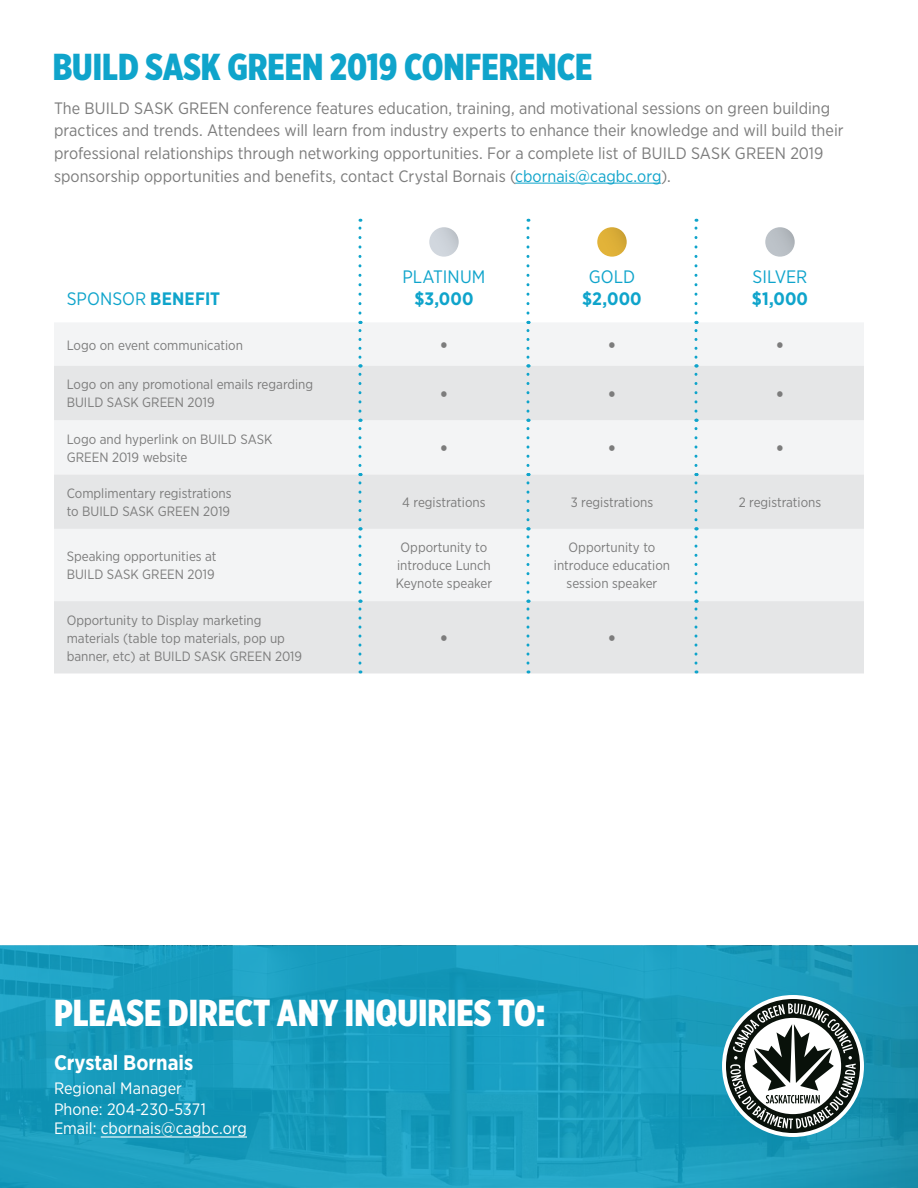
<style>
.page{position:relative;width:918px;height:1188px;background:#fff}
.page>*{position:absolute;margin:0;border:0;box-sizing:border-box;transform-origin:0 0}
.t1{font:900 37.5px "Gotham X Narrow";color:#0fa4cb}
.t2{font:900 37.5px "Gotham X Narrow";color:#fff}
.t3{font:22.5px "Gotham Narrow";color:#7c7c7c}
.t4{font:700 21px "Gotham Narrow";color:#fff}
.t5{font:18px "Gotham Narrow";color:#0fa4cb}
.t6{font:700 18px "Gotham Narrow";letter-spacing:.005em;color:#0fa4cb}
.t7{font:16.5px/22.5px "Gotham Narrow";color:#7c7c7c}
.t8{font:16.5px/21px "Gotham Narrow";color:#fff}
.t9{font:13.5px/18px "Gotham Narrow";color:#7c7c7c}
.s1{color:#0fa4cb}
.s2{font-weight:700}
</style>
<div class="page">
<div style="left:0;top:946px;width:918px;height:242px;background:linear-gradient(to bottom,#179cbe,#199dbd);border:1px solid #0fa4cb"></div>
<svg style="left:545px;top:946px;width:373px;height:242px;background:#1a9abb"></svg>
<hr style="left:101px;top:1136px;width:146px;height:2px;background:#fff">
<div style="left:722px;top:995px;width:142px;height:142px;background:#fff;border-radius:50%"></div>
<svg style="left:726px;top:999px;width:134px;height:134px"></svg>
<hr style="left:515px;top:183px;width:146px;height:1px;background:#0fa4cb">
<div style="left:54px;top:322px;width:810px;height:44px;background:#f3f4f5"></div>
<svg style="left:54px;top:366px;width:810px;height:307px;fill:#e5e6e7"></svg>
<svg style="left:358px;top:219px;width:3px;height:94px"></svg>
<svg style="left:526px;top:219px;width:3px;height:94px"></svg>
<svg style="left:694px;top:219px;width:3px;height:94px"></svg>
<svg style="left:358px;top:321px;width:3px;height:36px"></svg>
<svg style="left:526px;top:321px;width:3px;height:36px"></svg>
<svg style="left:694px;top:321px;width:3px;height:36px"></svg>
<svg style="left:358px;top:364px;width:3px;height:47px"></svg>
<svg style="left:526px;top:364px;width:3px;height:47px"></svg>
<svg style="left:694px;top:364px;width:3px;height:47px"></svg>
<svg style="left:358px;top:419px;width:3px;height:46px"></svg>
<svg style="left:526px;top:419px;width:3px;height:46px"></svg>
<svg style="left:694px;top:419px;width:3px;height:46px"></svg>
<svg style="left:358px;top:473px;width:3px;height:47px"></svg>
<svg style="left:526px;top:473px;width:3px;height:47px"></svg>
<svg style="left:694px;top:473px;width:3px;height:47px"></svg>
<svg style="left:358px;top:527px;width:3px;height:65px"></svg>
<svg style="left:526px;top:527px;width:3px;height:65px"></svg>
<svg style="left:694px;top:527px;width:3px;height:65px"></svg>
<svg style="left:358px;top:600px;width:3px;height:63px"></svg>
<svg style="left:526px;top:600px;width:3px;height:63px"></svg>
<svg style="left:694px;top:600px;width:3px;height:63px"></svg>
<svg style="left:429px;top:227px;width:30px;height:30px"></svg>
<svg style="left:597px;top:227px;width:30px;height:30px"></svg>
<svg style="left:765px;top:227px;width:30px;height:30px"></svg>
<h1 class="t1" style="left:53px;top:44px;width:541px">BUILD SASK GREEN 2019 CONFERENCE</h1>
<p class="t7" style="left:54px;top:97px;width:791px">The BUILD SASK GREEN conference features education, training, and motivational sessions on green building practices and trends. Attendees will learn from industry experts to enhance their knowledge and will build their professional relationships through networking opportunities. For a complete list of BUILD SASK GREEN 2019 sponsorship opportunities and benefits, contact Crystal Bornais (<span class="s1">cbornais@cagbc.org</span>).</p>
<h3 class="t5" style="left:67px;top:288px;width:155px">SPONSOR <span class="s2">BENEFIT</span></h3>
<h3 class="t5" style="left:403px;top:265px;width:84px">PLATINUM</h3>
<h3 class="t6" style="left:414px;top:288px;width:60px">$3,000</h3>
<h3 class="t5" style="left:589px;top:265px;width:48px">GOLD</h3>
<h3 class="t6" style="left:582px;top:288px;width:61px">$2,000</h3>
<h3 class="t5" style="left:753px;top:265px;width:56px">SILVER</h3>
<h3 class="t6" style="left:752px;top:288px;width:58px">$1,000</h3>
<p class="t9" style="left:67px;top:336px;width:178px">Logo on event communication</p>
<h2 class="t3" style="left:439px;top:331px;width:11px">•</h2>
<h2 class="t3" style="left:607px;top:331px;width:11px">•</h2>
<h2 class="t3" style="left:775px;top:331px;width:11px">•</h2>
<p class="t9" style="left:67px;top:375px;width:248px">Logo on any promotional emails regarding<br>BUILD SASK GREEN 2019</p>
<h2 class="t3" style="left:439px;top:380px;width:11px">•</h2>
<h2 class="t3" style="left:607px;top:380px;width:11px">•</h2>
<h2 class="t3" style="left:775px;top:380px;width:11px">•</h2>
<p class="t9" style="left:67px;top:430px;width:207px">Logo and hyperlink on BUILD SASK<br>GREEN 2019 website</p>
<h2 class="t3" style="left:439px;top:435px;width:11px">•</h2>
<h2 class="t3" style="left:607px;top:435px;width:11px">•</h2>
<h2 class="t3" style="left:775px;top:435px;width:11px">•</h2>
<p class="t9" style="left:67px;top:484px;width:166px">Complimentary registrations to BUILD SASK GREEN 2019</p>
<p class="t9" style="left:402px;top:493px;width:85px">4 registrations</p>
<p class="t9" style="left:571px;top:493px;width:84px">3 registrations</p>
<p class="t9" style="left:739px;top:493px;width:84px">2 registrations</p>
<p class="t9" style="left:67px;top:547px;width:151px">Speaking opportunities at<br>BUILD SASK GREEN 2019</p>
<p class="t9" style="left:396px;top:538px;width:98px;text-align:center">Opportunity to introduce Lunch<br>Keynote speaker</p>
<p class="t9" style="left:554px;top:538px;width:118px;text-align:center">Opportunity to introduce education session speaker</p>
<p class="t9" style="left:67px;top:611px;width:237px">Opportunity to Display marketing materials (table top materials, pop up banner, etc) at BUILD SASK GREEN 2019</p>
<h2 class="t3" style="left:439px;top:624px;width:11px">•</h2>
<h2 class="t3" style="left:607px;top:624px;width:11px">•</h2>
<h1 class="t2" style="left:54px;top:989px;width:493px">PLEASE DIRECT ANY INQUIRIES TO:</h1>
<h3 class="t4" style="left:54px;top:1049px;width:141px">Crystal Bornais</h3>
<p class="t8" style="left:54px;top:1077px;width:154px">Regional Manager<br>Phone: 204-230-5371</p>
<p class="t8" style="left:54px;top:1117px;width:195px">Email: cbornais@cagbc.org</p>
</div>
